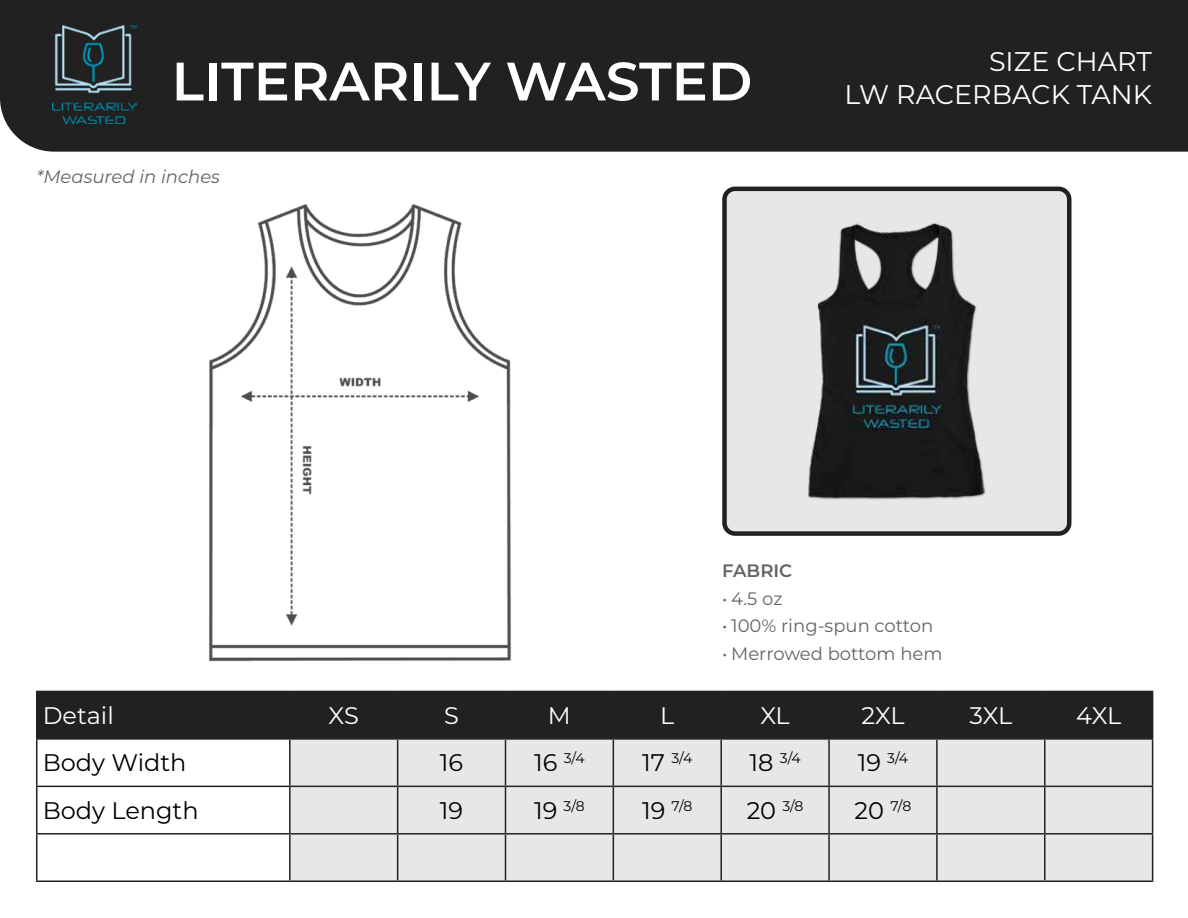
<style>
.page{position:relative;width:1188px;height:918px;background:#fff}
.page>*{position:absolute;margin:0;border:0;box-sizing:border-box;transform-origin:0 0}
.t1{font:600 54px "Montserrat";color:#fff}
.t2{font:27px "Montserrat";color:#fff}
.t3{font:24px "Montserrat";color:#000}
.t4{font:24px "Montserrat";letter-spacing:-.005em;color:#fff}
.t5{font:18px "Montserrat";color:#636466}
.t6{font:italic 18px "Montserrat";color:#636466}
.t7{font:600 18px "Montserrat";color:#636466}
.t8{font:13.95px "Montserrat";color:#000}
.s1{font-size:24px}
</style>
<div class="page">
<img style="left:209px;top:204px;width:302px;height:458px">
<div style="left:0;top:0;width:1188px;height:152px;background:#212121"></div>
<div style="left:38px;top:692px;width:1114px;height:46px;background:#212121"></div>
<div style="left:291px;top:740px;width:861px;height:140px;background:#e6e7e8"></div>
<hr style="left:36px;top:691px;width:254px;height:1px;background:#212121">
<hr style="left:36px;top:692px;width:2px;height:46px;background:#212121">
<hr style="left:290px;top:691px;width:108px;height:1px;background:#212121">
<hr style="left:289px;top:692px;width:2px;height:46px;background:#212121">
<hr style="left:398px;top:691px;width:108px;height:1px;background:#212121">
<hr style="left:397px;top:692px;width:1px;height:46px;background:#212121">
<hr style="left:506px;top:691px;width:107px;height:1px;background:#212121">
<hr style="left:505px;top:692px;width:1px;height:46px;background:#212121">
<hr style="left:613px;top:691px;width:108px;height:1px;background:#212121">
<hr style="left:613px;top:692px;width:1px;height:46px;background:#212121">
<hr style="left:721px;top:691px;width:108px;height:1px;background:#212121">
<hr style="left:720px;top:692px;width:2px;height:46px;background:#212121">
<hr style="left:829px;top:691px;width:108px;height:1px;background:#212121">
<hr style="left:828px;top:692px;width:2px;height:46px;background:#212121">
<hr style="left:937px;top:691px;width:108px;height:1px;background:#212121">
<hr style="left:936px;top:692px;width:2px;height:46px;background:#212121">
<hr style="left:1045px;top:691px;width:108px;height:1px;background:#212121">
<hr style="left:1044px;top:692px;width:2px;height:46px;background:#212121">
<hr style="left:1152px;top:692px;width:1px;height:46px;background:#212121">
<hr style="left:36px;top:738px;width:254px;height:2px;background:#212121">
<hr style="left:36px;top:740px;width:2px;height:46px;background:#212121">
<hr style="left:290px;top:738px;width:108px;height:2px;background:#212121">
<hr style="left:289px;top:740px;width:2px;height:46px;background:#212121">
<hr style="left:398px;top:738px;width:108px;height:2px;background:#212121">
<hr style="left:397px;top:740px;width:1px;height:46px;background:#212121">
<hr style="left:506px;top:738px;width:107px;height:2px;background:#212121">
<hr style="left:505px;top:740px;width:1px;height:46px;background:#212121">
<hr style="left:613px;top:738px;width:108px;height:2px;background:#212121">
<hr style="left:613px;top:740px;width:1px;height:46px;background:#212121">
<hr style="left:721px;top:738px;width:108px;height:2px;background:#212121">
<hr style="left:720px;top:740px;width:2px;height:46px;background:#212121">
<hr style="left:829px;top:738px;width:108px;height:2px;background:#212121">
<hr style="left:828px;top:740px;width:2px;height:46px;background:#212121">
<hr style="left:937px;top:738px;width:108px;height:2px;background:#212121">
<hr style="left:936px;top:740px;width:2px;height:46px;background:#212121">
<hr style="left:1045px;top:738px;width:108px;height:2px;background:#212121">
<hr style="left:1044px;top:740px;width:2px;height:46px;background:#212121">
<hr style="left:1152px;top:740px;width:1px;height:46px;background:#212121">
<hr style="left:36px;top:786px;width:254px;height:1px;background:#212121">
<hr style="left:36px;top:787px;width:2px;height:46px;background:#212121">
<hr style="left:290px;top:786px;width:108px;height:1px;background:#212121">
<hr style="left:289px;top:787px;width:2px;height:46px;background:#212121">
<hr style="left:398px;top:786px;width:108px;height:1px;background:#212121">
<hr style="left:397px;top:787px;width:1px;height:46px;background:#212121">
<hr style="left:506px;top:786px;width:107px;height:1px;background:#212121">
<hr style="left:505px;top:787px;width:1px;height:46px;background:#212121">
<hr style="left:613px;top:786px;width:108px;height:1px;background:#212121">
<hr style="left:613px;top:787px;width:1px;height:46px;background:#212121">
<hr style="left:721px;top:786px;width:108px;height:1px;background:#212121">
<hr style="left:720px;top:787px;width:2px;height:46px;background:#212121">
<hr style="left:829px;top:786px;width:108px;height:1px;background:#212121">
<hr style="left:828px;top:787px;width:2px;height:46px;background:#212121">
<hr style="left:937px;top:786px;width:108px;height:1px;background:#212121">
<hr style="left:936px;top:787px;width:2px;height:46px;background:#212121">
<hr style="left:1045px;top:786px;width:108px;height:1px;background:#212121">
<hr style="left:1044px;top:787px;width:2px;height:46px;background:#212121">
<hr style="left:1152px;top:787px;width:1px;height:46px;background:#212121">
<hr style="left:36px;top:833px;width:254px;height:2px;background:#212121">
<hr style="left:36px;top:835px;width:2px;height:45px;background:#212121">
<hr style="left:290px;top:833px;width:108px;height:2px;background:#212121">
<hr style="left:289px;top:835px;width:2px;height:45px;background:#212121">
<hr style="left:398px;top:833px;width:108px;height:2px;background:#212121">
<hr style="left:397px;top:835px;width:1px;height:45px;background:#212121">
<hr style="left:506px;top:833px;width:107px;height:2px;background:#212121">
<hr style="left:505px;top:835px;width:1px;height:45px;background:#212121">
<hr style="left:613px;top:833px;width:108px;height:2px;background:#212121">
<hr style="left:613px;top:835px;width:1px;height:45px;background:#212121">
<hr style="left:721px;top:833px;width:108px;height:2px;background:#212121">
<hr style="left:720px;top:835px;width:2px;height:45px;background:#212121">
<hr style="left:829px;top:833px;width:108px;height:2px;background:#212121">
<hr style="left:828px;top:835px;width:2px;height:45px;background:#212121">
<hr style="left:937px;top:833px;width:108px;height:2px;background:#212121">
<hr style="left:936px;top:835px;width:2px;height:45px;background:#212121">
<hr style="left:1045px;top:833px;width:108px;height:2px;background:#212121">
<hr style="left:1044px;top:835px;width:2px;height:45px;background:#212121">
<hr style="left:1152px;top:835px;width:1px;height:45px;background:#212121">
<hr style="left:36px;top:880px;width:254px;height:2px;background:#212121">
<hr style="left:290px;top:880px;width:108px;height:2px;background:#212121">
<hr style="left:398px;top:880px;width:108px;height:2px;background:#212121">
<hr style="left:506px;top:880px;width:107px;height:2px;background:#212121">
<hr style="left:613px;top:880px;width:108px;height:2px;background:#212121">
<hr style="left:721px;top:880px;width:108px;height:2px;background:#212121">
<hr style="left:829px;top:880px;width:108px;height:2px;background:#212121">
<hr style="left:937px;top:880px;width:108px;height:2px;background:#212121">
<hr style="left:1045px;top:880px;width:108px;height:2px;background:#212121">
<img style="left:52px;top:26px;width:84px;height:97px">
<img style="left:727px;top:189px;width:342px;height:342px">
<div style="left:722px;top:187px;width:349px;height:349px;border:4px solid #212121;border-radius:11px"></div>
<h1 class="t1" style="left:172px;top:43px;width:582px">LITERARILY WASTED</h1>
<p class="t6" style="left:36px;top:164px;width:185px">*Measured in inches</p>
<h2 class="t2" style="left:989px;top:43px;width:164px">SIZE CHART</h2>
<h2 class="t2" style="left:845px;top:75px;width:309px">LW RACERBACK TANK</h2>
<p class="t7" style="left:722px;top:558px;width:72px">FABRIC</p>
<p class="t5" style="left:722px;top:586px;width:62px">• 4.5 oz</p>
<p class="t5" style="left:722px;top:614px;width:213px">• 100% ring-spun cotton</p>
<p class="t5" style="left:722px;top:641px;width:222px">• Merrowed bottom hem</p>
<h3 class="t4" style="left:43px;top:699px;width:73px">Detail</h3>
<h3 class="t4" style="left:329px;top:699px;width:32px">XS</h3>
<h3 class="t4" style="left:444px;top:699px;width:16px">S</h3>
<h3 class="t4" style="left:548px;top:699px;width:24px">M</h3>
<h3 class="t4" style="left:660px;top:699px;width:16px">L</h3>
<h3 class="t4" style="left:760px;top:699px;width:31px">XL</h3>
<h3 class="t4" style="left:862px;top:699px;width:44px">2XL</h3>
<h3 class="t4" style="left:970px;top:699px;width:44px">3XL</h3>
<h3 class="t4" style="left:1076px;top:699px;width:46px">4XL</h3>
<h3 class="t3" style="left:43px;top:746px;width:145px">Body Width</h3>
<h3 class="t3" style="left:440px;top:746px;width:25px">16</h3>
<p class="t8" style="left:534px;top:749px;width:52px"><span class="s1">16</span> 3/4</p>
<p class="t8" style="left:642px;top:749px;width:51px"><span class="s1">17</span> 3/4</p>
<p class="t8" style="left:750px;top:749px;width:53px"><span class="s1">18</span> 3/4</p>
<p class="t8" style="left:858px;top:749px;width:52px"><span class="s1">19</span> 3/4</p>
<h3 class="t3" style="left:43px;top:794px;width:157px">Body Length</h3>
<h3 class="t3" style="left:440px;top:794px;width:25px">19</h3>
<p class="t8" style="left:534px;top:796px;width:52px"><span class="s1">19</span> 3/8</p>
<p class="t8" style="left:642px;top:796px;width:52px"><span class="s1">19</span> 7/8</p>
<p class="t8" style="left:747px;top:796px;width:58px"><span class="s1">20</span> 3/8</p>
<p class="t8" style="left:855px;top:796px;width:58px"><span class="s1">20</span> 7/8</p>
</div>
